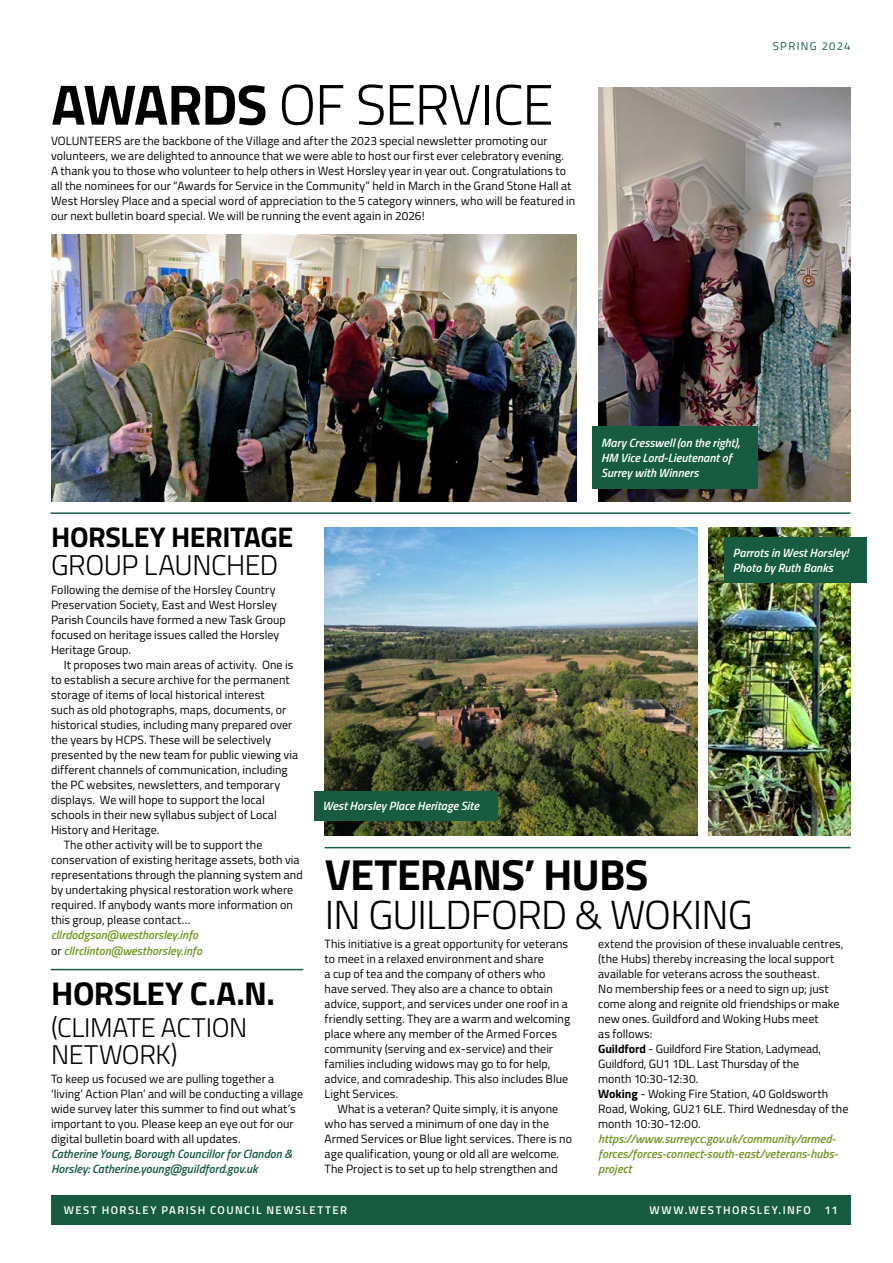
<style>
.page{position:relative;width:893px;height:1263px;background:#fff}
.page>*{position:absolute;margin:0;border:0;box-sizing:border-box;transform-origin:0 0}
.Heading{font:300 57px "Titillium Web";letter-spacing:-.025em;color:#000}
.Heading-2{font:700 43.5px "Titillium Web";letter-spacing:-.02em;color:#000}
.Heading-3{font:300 40.5px "Titillium Web";letter-spacing:-.02em;color:#000}
.Heading-4{font:700 33px "Titillium Web";letter-spacing:-.015em;color:#000}
.Heading-5{font:700 28.5px/28.5px "Titillium Web";letter-spacing:-.015em;color:#000}
.Heading-6{font:300 27px/27px "Titillium Web";letter-spacing:-.015em;color:#000}
.First_para{font:12px/15px "Titillium Web";letter-spacing:.005em;color:#000}
.main_text{font:12px/15px "Titillium Web";letter-spacing:.005em;color:#000}
.First_para-2{font:italic 600 12px/15px "Titillium Web";color:#759627}
.main_text-2{font:italic 600 12px/15px "Titillium Web";color:#fff}
.Author{font:italic 600 12px/15px "Titillium Web";color:#175c41}
.t1{font:600 11.25px "Titillium Web";letter-spacing:.13em;color:#fff}
.t2{font:11.25px "Titillium Web";letter-spacing:.125em;color:#175c41}
.s1{font-weight:700}
.s2{font-weight:300}
.s3{font-weight:400;font-style:normal;color:#000}
</style>
<div class="page">
<img style="left:598px;top:87px;width:252px;height:414px">
<img style="left:51px;top:235px;width:526px;height:266px">
<div style="left:592px;top:426px;width:166px;height:63px;background:#175c41"></div>
<hr style="left:51px;top:512px;width:799px;height:2px;background:#175c41">
<hr style="left:325px;top:847px;width:525px;height:1px;background:#175c41">
<hr style="left:51px;top:969px;width:252px;height:1px;background:#175c41">
<img style="left:325px;top:527px;width:372px;height:309px">
<div style="left:314px;top:791px;width:184px;height:30px;background:#175c41"></div>
<img style="left:708px;top:527px;width:142px;height:309px">
<div style="left:724px;top:537px;width:142px;height:46px;background:#175c41"></div>
<div style="left:51px;top:1195px;width:799px;height:30px;background:#175c41"></div>
<p class="Heading" style="left:51px;top:63px;width:504px"><span class="s1">AWARDS</span> OF SERVICE</p>
<p class="First_para" style="left:51px;top:133px;width:526px">VOLUNTEERS are the backbone of the Village and after the 2023 special newsletter promoting our volunteers, we are delighted to announce that we were able to host our first ever celebratory evening.<br>A thank you to those who volunteer to help others in West Horsley year in year out. Congratulations to all the nominees for our “Awards for Service in the Community” held in March in the Grand Stone Hall at West Horsley Place and a special word of appreciation to the 5 category winners, who will be featured in our next bulletin board special. We will be running the event again in 2026!</p>
<p class="t2" style="left:773px;top:38px;width:79px">SPRING 2024</p>
<p class="main_text-2" style="left:601px;top:434px;width:140px">Mary Cresswell (on the right),<br>HM Vice Lord-Lieutenant of<br>Surrey with Winners</p>
<p class="Heading-5" style="left:51px;top:521px;width:244px">HORSLEY HERITAGE<br><span class="s2">GROUP LAUNCHED</span></p>
<p class="First_para" style="left:51px;top:582px;width:236px">Following the demise of the Horsley Country Preservation Society, East and West Horsley Parish Councils have formed a new Task Group focused on heritage issues called the Horsley Heritage Group.</p>
<p class="main_text" style="left:51px;top:657px;width:248px;text-indent:13px">It proposes two main areas of activity. One is to establish a secure archive for the permanent storage of items of local historical interest<br>such as old photographs, maps, documents, or historical studies, including many prepared over the years by HCPS. These will be selectively presented by the new team for public viewing via different channels of communication, including the PC websites, newsletters, and temporary displays. We will hope to support the local schools in their new syllabus subject of Local History and Heritage.</p>
<p class="main_text" style="left:51px;top:837px;width:253px;text-indent:13px">The other activity will be to support the conservation of existing heritage assets, both via representations through the planning system and by undertaking physical restoration work where required. If anybody wants more information on this group, please contact…</p>
<p class="First_para-2" style="left:51px;top:927px;width:153px">cllrdodgson@westhorsley.info <span class="s3">or</span> cllrclinton@westhorsley.info</p>
<p class="Heading-4" style="left:51px;top:968px;width:225px">HORSLEY C.A.N.</p>
<p class="Heading-6" style="left:51px;top:1012px;width:198px">(CLIMATE ACTION<br>NETWORK)</p>
<p class="First_para" style="left:51px;top:1070px;width:254px">To keep us focused we are pulling together a ‘living’ Action Plan’ and will be conducting a village wide survey later this summer to find out what’s important to you. Please keep an eye out for our digital bulletin board with all updates.</p>
<p class="Author" style="left:51px;top:1145px;width:243px">Catherine Young, Borough Councillor for Clandon &amp;<br>Horsley: Catherine.young@guildford.gov.uk</p>
<p class="main_text-2" style="left:322px;top:798px;width:158px">West Horsley Place Heritage Site</p>
<p class="main_text-2" style="left:733px;top:544px;width:117px">Parrots in West Horsley!</p>
<p class="main_text-2" style="left:733px;top:559px;width:102px">Photo by Ruth Banks</p>
<p class="Heading-2" style="left:325px;top:841px;width:325px">VETERANS’ HUBS</p>
<p class="Heading-3" style="left:325px;top:885px;width:430px">IN GUILDFORD &amp; WOKING</p>
<p class="First_para" style="left:325px;top:936px;width:247px">This initiative is a great opportunity for veterans to meet in a relaxed environment and share<br>a cup of tea and the company of others who have served. They also are a chance to obtain advice, support, and services under one roof in a friendly setting. They are a warm and welcoming place where any member of the Armed Forces community (serving and ex-service) and their families including widows may go to for help, advice, and comradeship. This also includes Blue Light Services.</p>
<p class="main_text" style="left:325px;top:1101px;width:249px;text-indent:13px">What is a veteran? Quite simply, it is anyone who has served a minimum of one day in the Armed Services or Blue light services. There is no age qualification, young or old all are welcome.<br>The Project is to set up to help strengthen and</p>
<p class="main_text" style="left:598px;top:936px;width:247px">extend the provision of these invaluable centres, (the Hubs) thereby increasing the local support available for veterans across the southeast.<br>No membership fees or a need to sign up; just come along and reignite old friendships or make new ones. Guildford and Woking Hubs meet<br>as follows:</p>
<p class="First_para" style="left:598px;top:1041px;width:224px"><span class="s1">Guildford</span> - Guildford Fire Station, Ladymead,<br>Guildford, GU1 1DL. Last Thursday of the month 10:30-12:30.</p>
<p class="First_para" style="left:598px;top:1086px;width:252px"><span class="s1">Woking</span> - Woking Fire Station, 40 Goldsworth<br>Road, Woking, GU21 6LE. Third Wednesday of the month 10:30-12:00.</p>
<p class="First_para-2" style="left:598px;top:1130px;width:241px">https://www.surreycc.gov.uk/community/armed&shy;forces/forces-connect-south-east/veterans-hubs&shy;project</p>
<p class="t1" style="left:64px;top:1201px;width:285px">WEST HORSLEY PARISH COUNCIL NEWSLETTER</p>
<p class="t1" style="left:649px;top:1201px;width:190px">WWW.WESTHORSLEY.INFO 11</p>
</div>
